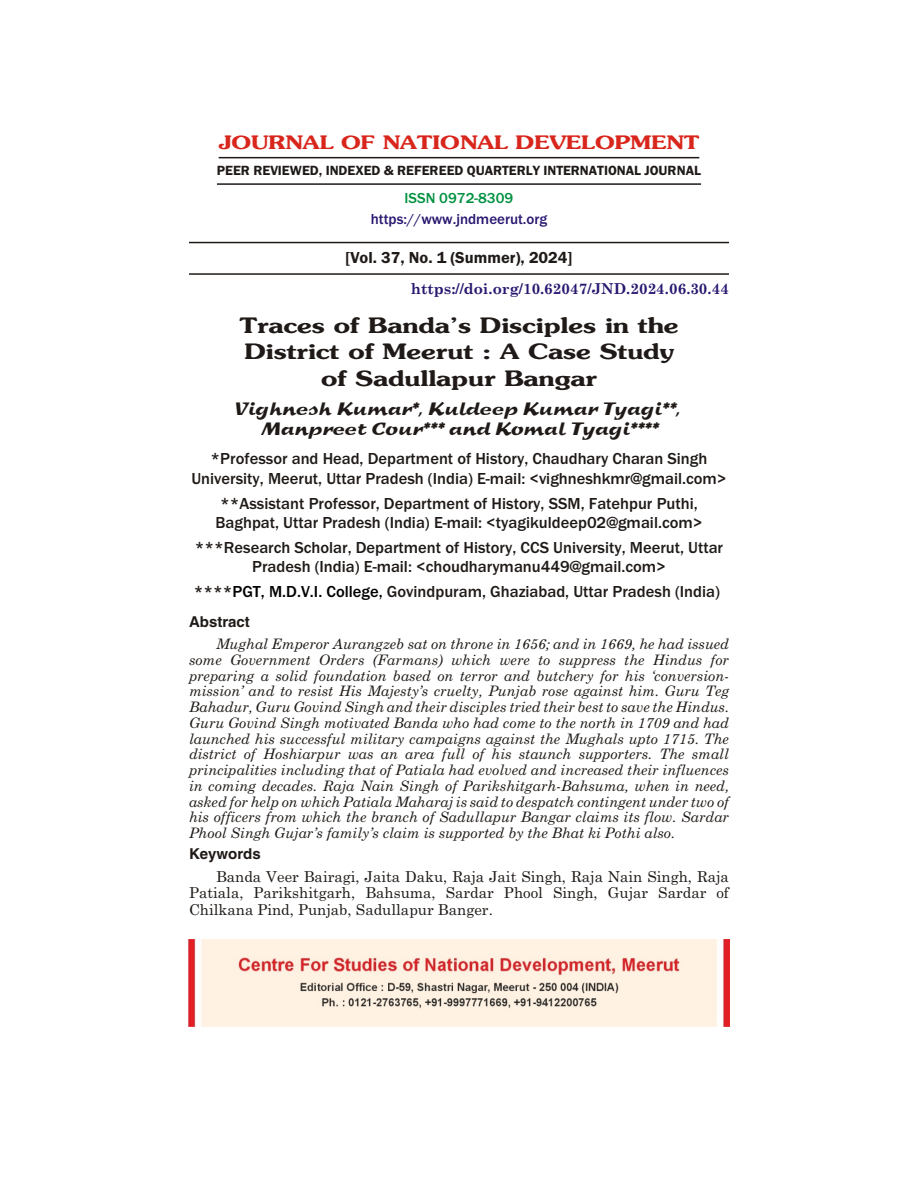
<style>
.page{position:relative;width:918px;height:1188px;background:#fff}
.page>*{position:absolute;margin:0;border:0;box-sizing:border-box;transform-origin:0 0}
.t1{font:21px/26.2px "Souvenir Light Bold Wd";color:#1f1a17;text-align:center}
.t2{font:18.3px "Souvenir Light Bold Wd";color:#d9261c}
.t3{font:18px/19.5px "Sprint";color:#1f1a17;text-align:center}
.t4{font:500 16.5px/19.2px "Franklin Gothic";color:#1f1a17;text-align:center}
.t5{font:16.5px "Franklin Gothic Demi";color:#1f1a17}
.t6{font:15px/16.5px "Century Schoolbook";color:#1f1a17;text-align:justify}
.t7{font:700 15px "Century Schoolbook";color:#291770}
.t8{font:500 15px "Franklin Gothic";color:#291770}
.t9{font:700 15px "Helvetica";color:#1f1a17}
.t10{font:500 15px "Franklin Gothic";color:#009140}
.t11{font:italic 14.4px/15.8px "Century Schoolbook";color:#1f1a17;text-align:justify}
.t12{font:13.8px "Franklin Gothic Demi";color:#1f1a17}
.s1{color:#000}
</style>
<div class="page">
<hr style="left:219px;top:157px;width:480px;height:1px;background:#1f1a17">
<hr style="left:217px;top:183px;width:484px;height:2px;background:#1f1a17">
<hr style="left:189px;top:242px;width:540px;height:1px;background:#1f1a17">
<hr style="left:189px;top:273px;width:540px;height:2px;background:#1f1a17">
<img style="left:189px;top:940px;width:540px;height:87px">
<p class="t2" style="left:219px;top:135px;width:482px">JOURNAL OF NATIONAL DEVELOPMENT</p>
<p class="t12" style="left:217px;top:165px;width:486px">PEER REVIEWED, INDEXED &amp; REFEREED QUARTERLY INTERNATIONAL JOURNAL</p>
<p class="t10" style="left:405px;top:192px;width:110px">ISSN 0972-8309</p>
<p class="t8" style="left:371px;top:213px;width:178px">https://www.jndmeerut.org</p>
<p class="t5" style="left:346px;top:252px;width:228px">[Vol. 37, No. 1 (Summer), 2024]</p>
<p class="t7" style="left:411px;top:283px;width:320px">https://doi.org/10.62047/JND.2024.06.30.44</p>
<h1 class="t1" style="left:239px;top:314px;width:441px">Traces of Banda’s Disciples in the<br>District of Meerut : A Case Study of Sadullapur Bangar</h1>
<p class="t3" style="left:233px;top:399px;width:448px">Vighnesh Kumar*, Kuldeep Kumar Tyagi**,<br>Manpreet Cour*** and Komal Tyagi****</p>
<p class="t4" style="left:191px;top:451px;width:537px">*Professor and Head, Department of History, Chaudhary Charan Singh<br>University, Meerut, Uttar Pradesh (India) E-mail: &lt;vighneshkmr@gmail.com&gt;</p>
<p class="t4" style="left:216px;top:495px;width:488px;text-align:left">**Assistant Professor, Department of History, SSM, Fatehpur Puthi,<br>Baghpat, Uttar Pradesh (India) E-mail: &lt;tyagikuldeep02@gmail.com&gt;</p>
<p class="t4" style="left:195px;top:539px;width:530px">***Research Scholar, Department of History, CCS University, Meerut, Uttar<br>Pradesh (India) E-mail: &lt;choudharymanu449@gmail.com&gt;</p>
<p class="t4" style="left:194px;top:583px;width:528px">****<span class="s1">PGT, M.D.V.I. College,</span> Govindpuram, Ghaziabad, Uttar Pradesh (India)</p>
<p class="t9" style="left:189px;top:616px;width:62px">Abstract</p>
<p class="t11" style="left:189px;top:637px;width:542px;text-indent:27px">Mughal Emperor Aurangzeb sat on throne in 1656; and in 1669, he had issued some Government Orders (Farmans) which were to suppress the Hindus for preparing a solid foundation based on terror and butchery for his ‘conversion&shy;mission’ and to resist His Majesty’s cruelty, Punjab rose against him. Guru Teg Bahadur, Guru Govind Singh and their disciples tried their best to save the Hindus.<br>Guru Govind Singh motivated Banda who had come to the north in 1709 and had launched his successful military campaigns against the Mughals upto 1715. The district of Hoshiarpur was an area full of his staunch supporters. The small principalities including that of Patiala had evolved and increased their influences in coming decades. Raja Nain Singh of Parikshitgarh-Bahsuma, when in need, asked for help on which Patiala Maharaj is said to despatch contingent under two of his officers from which the branch of Sadullapur Bangar claims its flow. Sardar Phool Singh Gujar’s family’s claim is supported by the Bhat ki Pothi also.</p>
<p class="t9" style="left:189px;top:848px;width:73px">Keywords</p>
<p class="t6" style="left:189px;top:869px;width:541px;text-indent:27px">Banda Veer Bairagi, Jaita Daku, Raja Jait Singh, Raja Nain Singh, Raja Patiala, Parikshitgarh, Bahsuma, Sardar Phool Singh, Gujar Sardar of Chilkana Pind, Punjab, Sadullapur Banger.</p>
</div>
